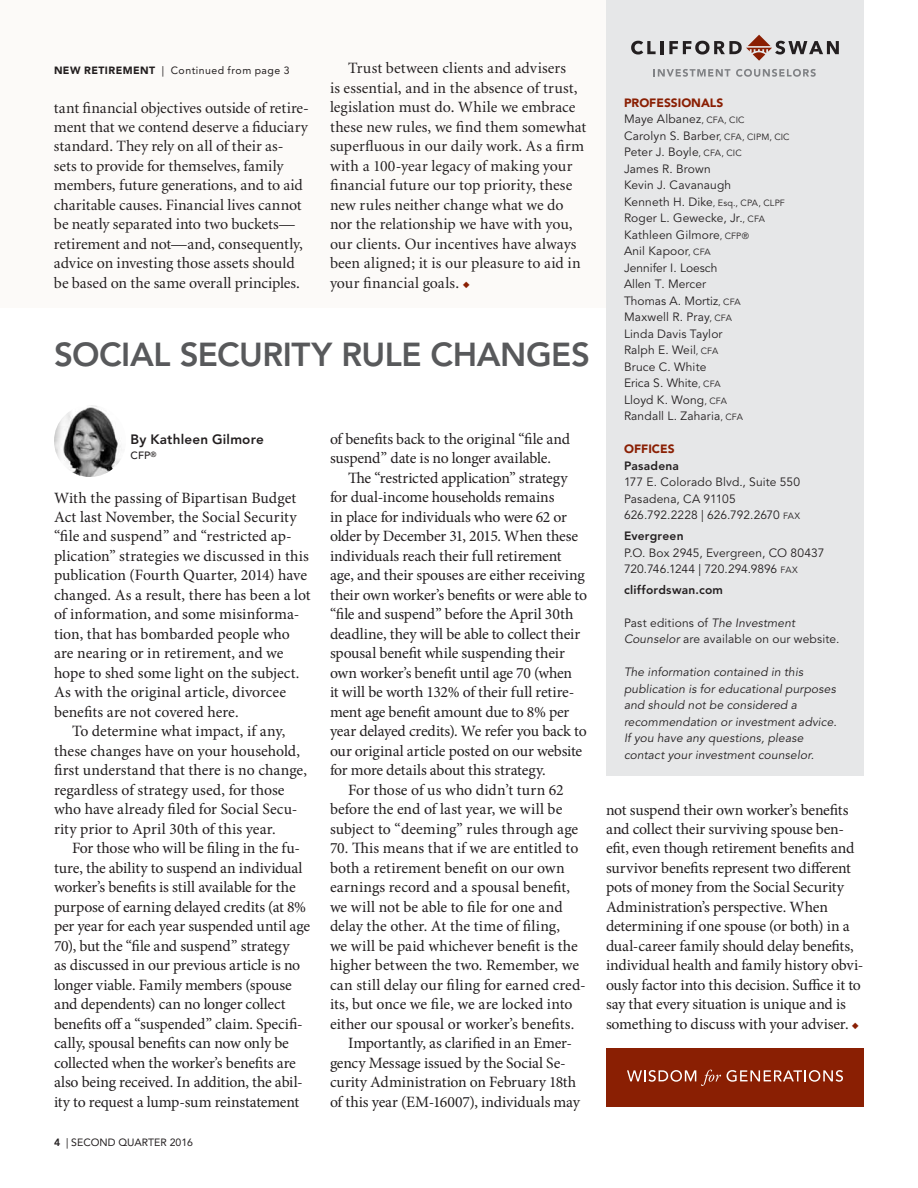
<style>
.page{position:relative;width:918px;height:1188px;background:#fff}
.page>*{position:absolute;margin:0;border:0;box-sizing:border-box;transform-origin:0 0}
.t1{font:800 33px "Avenir LT Std";letter-spacing:-.015em;color:#58595b}
.t2{font:15.75px/19.5px "Minion Pro";letter-spacing:-.01em;color:#231f20}
.t3{font:15.75px/19.5px "Minion";color:#231f20}
.t4{font:15.75px "Minion Pro";letter-spacing:.01em;color:#231f20}
.t5{font:800 13.5px "Avenir LT Std";letter-spacing:.015em;color:#231f20}
.t6{font:12px/16.5px "Avenir LT Std";letter-spacing:.01em;color:#231f20}
.t7{font:italic 12px/16.5px "Avenir LT Std";letter-spacing:.01em;color:#231f20}
.t8{font:800 12px "Avenir LT Std";letter-spacing:.02em;color:#231f20}
.t9{font:900 12px "Avenir LT Std";color:#8a1f03}
.t10{font:10.5px "Avenir LT Std";color:#231f20}
.t11{font:10.5px "Avenir LT Std";letter-spacing:.045em;color:#231f20}
.t12{font:900 10.5px "Avenir LT Std";color:#231f20}
.t13{font:500 10.5px "Avenir LT Std";color:#231f20}
.t14{font:9px "Avenir LT Std";letter-spacing:.015em;color:#231f20}
.s1{color:#8a1f03}
.s2{font-weight:800}
.s3{font-weight:900;color:#8a1f03}
.s4{font-size:9px}
.s5{font-size:12px}
.s6{font-style:italic}
</style>
<div class="page">
<div style="left:0;top:0;width:606px;height:308px;background:#fcfaf8"></div>
<img style="left:54px;top:405px;width:72px;height:72px;border-radius:36px">
<div style="left:606px;top:0;width:258px;height:776px;background:#e6e7e8"></div>
<svg style="left:631px;top:41px;width:32px;height:14px"></svg>
<svg style="left:654px;top:69px;width:76px;height:8px"></svg>
<svg style="left:736px;top:69px;width:80px;height:8px"></svg>
<svg style="left:669px;top:35px;width:170px;height:26px"></svg>
<div style="left:606px;top:1048px;width:258px;height:59px;background:#8a1f03"></div>
<svg style="left:627px;top:1070px;width:94px;height:16px"></svg>
<svg style="left:727px;top:1070px;width:116px;height:12px"></svg>
<p class="t12" style="left:54px;top:63px;width:46px">NEW RETIREMENT</p>
<p class="t11" style="left:162px;top:64px;width:129px">| Continued from page 3</p>
<p class="t3" style="left:54px;top:98px;width:256px">tant financial objectives outside of retire&shy;ment that we contend deserve a fiduciary standard. They rely on all of their as&shy;sets to provide for themselves, family members, future generations, and to aid charitable causes. Financial lives cannot be neatly separated into two buckets— retirement and not—and, consequently, advice on investing those assets should be based on the same overall principles.</p>
<p class="t3" style="left:330px;top:59px;width:258px;text-indent:18px">Trust between clients and advisers<br>is essential, and in the absence of trust, legislation must do. While we embrace these new rules, we find them somewhat superfluous in our daily work. As a firm with a 100-year legacy of making your financial future our top priority, these new rules neither change what we do nor the relationship we have with you, our clients. Our incentives have always been aligned; it is our pleasure to aid in your financial goals. <span class="s1">◆</span></p>
<h1 class="t1" style="left:54px;top:335px;width:21px">Social</h1>
<h1 class="t1" style="left:180px;top:335px;width:20px">Security</h1>
<h1 class="t1" style="left:341px;top:335px;width:40px">Rule</h1>
<h1 class="t1" style="left:431px;top:335px;width:161px">Chan ges</h1>
<p class="t5" style="left:130px;top:431px;width:135px">By Kathleen Gilmore</p>
<p class="t13" style="left:130px;top:449px;width:28px">CFP<sup>®</sup></p>
<p class="t2" style="left:54px;top:488px;width:244px">With the passing of Bipartisan Budget</p>
<p class="t2" style="left:54px;top:507px;width:244px">Act last November, the Social Security</p>
<p class="t2" style="left:54px;top:527px;width:239px">“file and suspend” and “restricted ap-</p>
<p class="t2" style="left:54px;top:546px;width:257px">plication” strategies we discussed in this</p>
<p class="t2" style="left:54px;top:566px;width:255px">publication (Fourth Quarter, 2014) have</p>
<p class="t2" style="left:54px;top:585px;width:258px">changed. As a result, there has been a lot</p>
<p class="t2" style="left:54px;top:605px;width:247px">of information, and some misinforma-</p>
<p class="t2" style="left:54px;top:624px;width:237px">tion, that has bombarded people who</p>
<p class="t2" style="left:54px;top:644px;width:231px">are nearing or in retirement, and we</p>
<p class="t2" style="left:54px;top:663px;width:247px">hope to shed some light on the subject.</p>
<p class="t2" style="left:54px;top:683px;width:234px">As with the original article, divorcee</p>
<p class="t2" style="left:54px;top:702px;width:186px">benefits are not covered here.</p>
<p class="t2" style="left:72px;top:722px;width:215px">To determine what impact, if any,</p>
<p class="t2" style="left:54px;top:741px;width:248px">these changes have on your household,</p>
<p class="t2" style="left:54px;top:761px;width:255px">first understand that there is no change,</p>
<p class="t2" style="left:54px;top:780px;width:232px">regardless of strategy used, for those</p>
<p class="t2" style="left:54px;top:800px;width:245px">who have already filed for Social Secu-</p>
<p class="t4" style="left:54px;top:818px;width:223px">rity prior to April 30th of this year.</p>
<p class="t2" style="left:72px;top:839px;width:229px">For those who will be filing in the fu-</p>
<p class="t2" style="left:54px;top:858px;width:250px">ture, the ability to suspend an individual</p>
<p class="t2" style="left:54px;top:878px;width:243px">worker’s benefits is still available for the</p>
<p class="t2" style="left:54px;top:897px;width:254px">purpose of earning delayed credits (at 8%</p>
<p class="t2" style="left:54px;top:917px;width:258px">per year for each year suspended until age</p>
<p class="t2" style="left:54px;top:936px;width:237px">70), but the “file and suspend” strategy</p>
<p class="t2" style="left:54px;top:956px;width:248px">as discussed in our previous article is no</p>
<p class="t2" style="left:54px;top:975px;width:239px">longer viable. Family members (spouse</p>
<p class="t2" style="left:54px;top:995px;width:233px">and dependents) can no longer collect</p>
<p class="t2" style="left:54px;top:1014px;width:250px">benefits off a “suspended” claim. Specifi-</p>
<p class="t2" style="left:54px;top:1034px;width:236px">cally, spousal benefits can now only be</p>
<p class="t2" style="left:54px;top:1053px;width:243px">collected when the worker’s benefits are</p>
<p class="t2" style="left:54px;top:1073px;width:250px">also being received. In addition, the abil-</p>
<p class="t2" style="left:54px;top:1092px;width:247px">ity to request a lump-sum reinstatement</p>
<p class="t10" style="left:54px;top:1136px;width:141px"><span class="s2">4</span> | SECOND QUARTER 2016</p>
<p class="t2" style="left:330px;top:429px;width:241px">of benefits back to the original “file and suspend” date is no longer available.</p>
<p class="t2" style="left:330px;top:468px;width:259px;text-indent:18px">The “restricted application” strategy for dual-income households remains<br>in place for individuals who were 62 or older by December 31, 2015. When these individuals reach their full retirement age, and their spouses are either receiving their own worker’s benefits or were able to “file and suspend” before the April 30th deadline, they will be able to collect their spousal benefit while suspending their own worker’s benefit until age 70 (when<br>it will be worth 132% of their full retire&shy;ment age benefit amount due to 8% per year delayed credits). We refer you back to our original article posted on our website for more details about this strategy.</p>
<p class="t2" style="left:330px;top:780px;width:250px;text-indent:18px">For those of us who didn’t turn 62 before the end of last year, we will be subject to “deeming” rules through age</p>
<p class="t2" style="left:330px;top:839px;width:250px">70. This means that if we are entitled to</p>
<p class="t2" style="left:330px;top:858px;width:236px">both a retirement benefit on our own</p>
<p class="t2" style="left:330px;top:878px;width:242px">earnings record and a spousal benefit,</p>
<p class="t2" style="left:330px;top:897px;width:234px">we will not be able to file for one and</p>
<p class="t2" style="left:330px;top:917px;width:232px">delay the other. At the time of filing,</p>
<p class="t2" style="left:330px;top:936px;width:249px">we will be paid whichever benefit is the</p>
<p class="t2" style="left:330px;top:956px;width:251px">higher between the two. Remember, we</p>
<p class="t2" style="left:330px;top:975px;width:257px">can still delay our filing for earned cred-</p>
<p class="t2" style="left:330px;top:995px;width:244px">its, but once we file, we are locked into</p>
<p class="t2" style="left:330px;top:1014px;width:246px">either our spousal or worker’s benefits.</p>
<p class="t2" style="left:348px;top:1034px;width:226px">Importantly, as clarified in an Emer-</p>
<p class="t2" style="left:330px;top:1053px;width:237px">gency Message issued by the Social Se-</p>
<p class="t2" style="left:330px;top:1073px;width:248px">curity Administration on February 18th</p>
<p class="t2" style="left:330px;top:1092px;width:251px">of this year (EM-16007), individuals may</p>
<p class="t6" style="left:624px;top:95px;width:167px"><span class="s3">PROFESSIONALS<br></span>Maye Albanez<span class="s4">, CFA, CIC<br></span>Carolyn S. Barber<span class="s4">, CFA, CIPM, CIC<br></span>Peter J. Boyle<span class="s4">, CFA, CIC<br></span>James R. Brown<br>Kevin J. Cavanaugh</p>
<p class="t14" style="left:624px;top:198px;width:162px"><span class="s5">Kenneth H. Dike</span>, Esq., CPA, CLPF</p>
<p class="t6" style="left:624px;top:210px;width:143px">Roger L. Gewecke, Jr.<span class="s4">, CFA<br></span>Kathleen Gilmore<span class="s4">, CFP®<br></span>Anil Kapoor<span class="s4">, CFA<br></span>Jennifer I. Loesch<br>Allen T. Mercer<br>Thomas A. Mortiz<span class="s4">, CFA<br></span>Maxwell R. Pray<span class="s4">, CFA<br></span>Linda Davis Taylor<br>Ralph E. Weil<span class="s4">, CFA<br></span>Bruce C. White<br>Erica S. White<span class="s4">, CFA<br></span>Lloyd K. Wong<span class="s4">, CFA<br></span>Randall L. Zaharia<span class="s4">, CFA</span></p>
<p class="t9" style="left:624px;top:442px;width:52px">OFFICES</p>
<p class="t8" style="left:624px;top:459px;width:57px">Pasadena</p>
<p class="t6" style="left:624px;top:474px;width:178px">177 E. Colorado Blvd., Suite 550<br>Pasadena, CA 91105<br>626.792.2228 | 626.792.2670 <span class="s4">FAX</span></p>
<p class="t8" style="left:624px;top:529px;width:61px">Evergreen</p>
<p class="t6" style="left:624px;top:545px;width:202px">P.O. Box 2945, Evergreen, CO 80437<br>720.746.1244 | 720.294.9896 <span class="s4">FAX</span></p>
<p class="t8" style="left:624px;top:582px;width:101px">cliffordswan.com</p>
<p class="t6" style="left:624px;top:615px;width:217px">Past editions of <span class="s6">The Investment<br>Counselor</span> are available on our website.</p>
<p class="t7" style="left:624px;top:664px;width:214px">The information contained in this publication is for educational purposes and should not be considered a recommendation or investment advice.<br>If you have any questions, please contact your investment counselor.</p>
<p class="t2" style="left:606px;top:800px;width:259px">not suspend their own worker’s benefits and collect their surviving spouse ben&shy;efit, even though retirement benefits and survivor benefits represent two different pots of money from the Social Security Administration’s perspective. When determining if one spouse (or both) in a dual-career family should delay benefits, individual health and family history obvi&shy;ously factor into this decision. Suffice it to say that every situation is unique and is something to discuss with your adviser. <span class="s1">◆</span></p>
</div>
